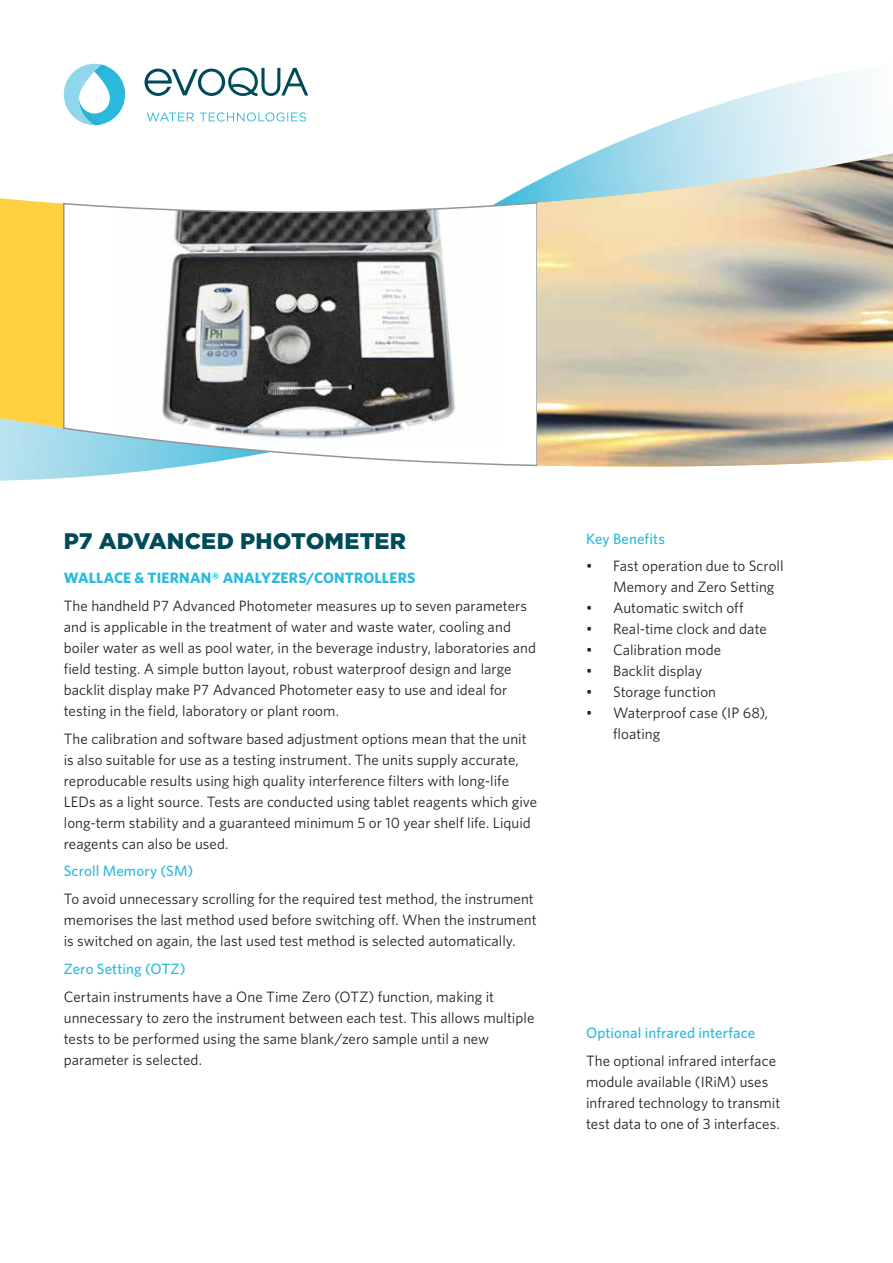
<style>
.page{position:relative;width:893px;height:1263px;background:#fff}
.page>*{position:absolute;margin:0;border:0;box-sizing:border-box;transform-origin:0 0}
.t1{font:900 22.5px "Gotham";letter-spacing:.005em;color:#004b58}
.t2{font:15px/21px "Whitney";letter-spacing:.005em;color:#231f20}
.t3{font:500 15px "Whitney";letter-spacing:.005em;color:#2bbadd}
.t4{font:700 15px "Whitney";letter-spacing:.01em;color:#2bbadd}
</style>
<div class="page">
<svg style="left:144px;top:67px;width:164px;height:29px"></svg>
<svg style="left:147px;top:112px;width:47px;height:10px"></svg>
<svg style="left:200px;top:112px;width:106px;height:10px"></svg>
<svg style="left:64px;top:64px;width:61px;height:61px"></svg>
<svg style="left:500px;top:70px;width:365px;height:131px"></svg>
<svg style="left:0;top:198px;width:177px;height:283px;background:#edd674"></svg>
<svg style="left:62px;top:201px;width:475px;height:266px"></svg>
<img style="left:537px;top:149px;width:356px;height:318px">
<h1 class="t1" style="left:64px;top:525px;width:344px">P7 ADVANCED PHOTOMETER</h1>
<p class="t4" style="left:64px;top:568px;width:353px">WALLACE &amp; TIERNAN® ANALYZERS/CONTROLLERS</p>
<p class="t2" style="left:64px;top:595px;width:474px">The handheld P7 Advanced Photometer measures up to seven parameters and is applicable in the treatment of water and waste water, cooling and boiler water as well as pool water, in the beverage industry, laboratories and field testing. A simple button layout, robust waterproof design and large backlit display make P7 Advanced Photometer easy to use and ideal for testing in the field, laboratory or plant room.</p>
<p class="t2" style="left:64px;top:728px;width:475px">The calibration and software based adjustment options mean that the unit is also suitable for use as a testing instrument. The units supply accurate, reproducable results using high quality interference filters with long-life LEDs as a light source. Tests are conducted using tablet reagents which give long-term stability and a guaranteed minimum 5 or 10 year shelf life. Liquid reagents can also be used.</p>
<p class="t3" style="left:64px;top:861px;width:131px">Scroll Memory (SM)</p>
<p class="t2" style="left:64px;top:888px;width:474px">To avoid unnecessary scrolling for the required test method, the instrument memorises the last method used before switching off. When the instrument is switched on again, the last used test method is selected automatically.</p>
<p class="t3" style="left:64px;top:959px;width:123px">Zero Setting (OTZ)</p>
<p class="t2" style="left:64px;top:986px;width:472px">Certain instruments have a One Time Zero (OTZ) function, making it unnecessary to zero the instrument between each test. This allows multiple tests to be performed using the same blank/zero sample until a new parameter is selected.</p>
<p class="t3" style="left:586px;top:528px;width:80px">Key Benefits</p>
<p class="t2" style="left:613px;top:555px;width:172px;text-indent:-27px">• Fast operation due to Scroll<br>Memory and Zero Setting</p>
<p class="t2" style="left:586px;top:597px;width:159px">• Automatic switch off</p>
<p class="t2" style="left:586px;top:618px;width:182px">• Real-time clock and date</p>
<p class="t2" style="left:586px;top:639px;width:137px">• Calibration mode</p>
<p class="t2" style="left:586px;top:660px;width:118px">• Backlit display</p>
<p class="t2" style="left:586px;top:681px;width:132px">• Storage function</p>
<p class="t2" style="left:613px;top:702px;width:157px;text-indent:-27px">• Waterproof case (IP 68), floating</p>
<p class="t3" style="left:586px;top:1023px;width:171px">Optional infrared interface</p>
<p class="t2" style="left:586px;top:1050px;width:196px">The optional infrared interface module available (IRiM) uses infrared technology to transmit test data to one of 3 interfaces.</p>
</div>
